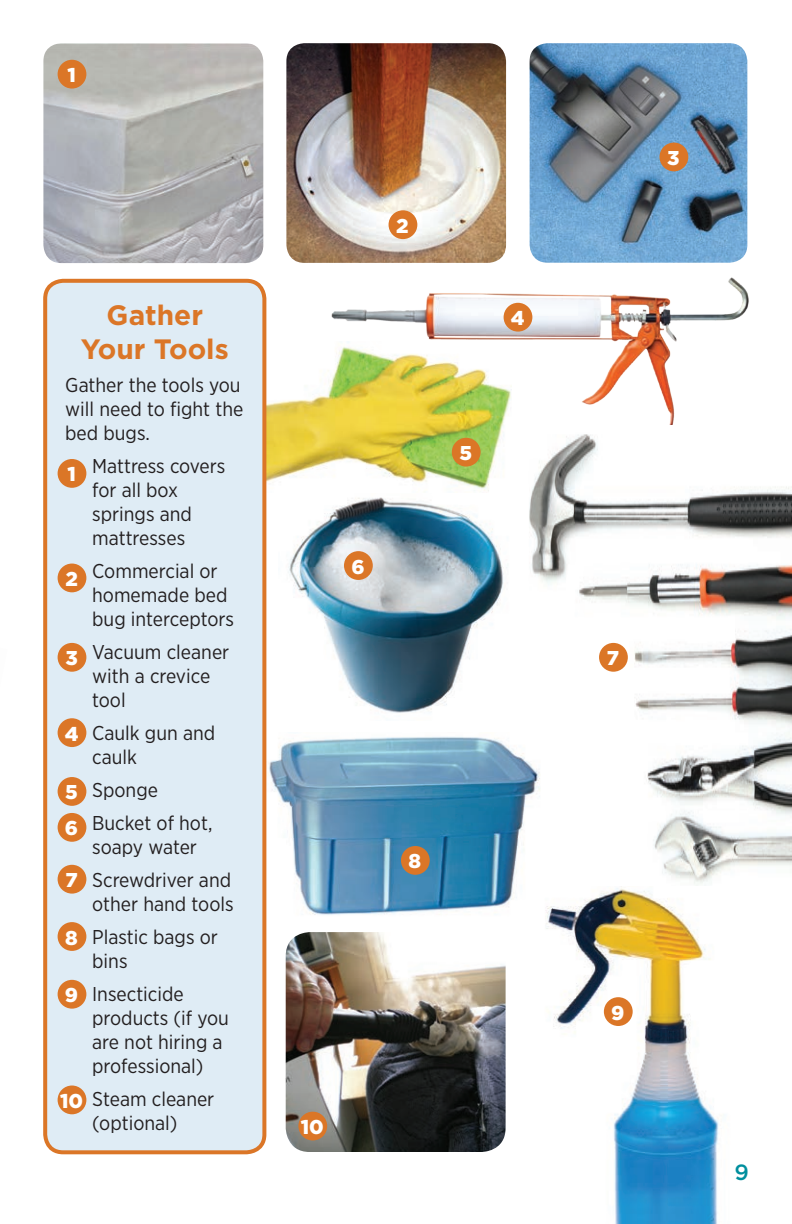
<style>
.page{position:relative;width:792px;height:1224px;background:#fff}
.page>*{position:absolute;margin:0;border:0;box-sizing:border-box;transform-origin:0 0}
.Gotham_Subhead_2{font:700 28px/33.6px "Gotham";color:#db7627;text-align:center}
.t1{font:500 22px "Gotham";color:#008f9e}
.Gotham_Narrow_Body_S{font:20px/24px "Gotham Narrow";color:#231f20}
.Subhead_1{font:900 20px "Gotham";color:#fff}
</style>
<div class="page">
<img style="left:331px;top:239px;width:418px;height:186px">
<img style="left:43px;top:43px;width:220px;height:220px">
<img style="left:286px;top:43px;width:220px;height:220px">
<img style="left:530px;top:43px;width:217px;height:220px">
<img style="left:529px;top:434px;width:263px;height:450px">
<img style="left:286px;top:932px;width:220px;height:220px">
<img style="left:546px;top:886px;width:173px;height:338px">
<img style="left:266px;top:732px;width:274px;height:184px">
<img style="left:288px;top:497px;width:219px;height:216px">
<img style="left:266px;top:342px;width:245px;height:151px">
<div style="left:45px;top:281px;width:219px;height:871px;background:#dfecf5;border-radius:18px"></div>
<div style="left:43px;top:279px;width:223px;height:875px;border:4px solid #db7627;border-radius:18px"></div>
<div style="left:58px;top:1086px;width:28px;height:28px;background:#db7627;border-radius:50%"></div>
<div style="left:298px;top:1112px;width:29px;height:28px;background:#db7627;border-radius:50%"></div>
<div style="left:58px;top:980px;width:28px;height:29px;background:#db7627;border-radius:50%"></div>
<div style="left:604px;top:997px;width:29px;height:29px;background:#db7627;border-radius:50%"></div>
<div style="left:58px;top:922px;width:28px;height:29px;background:#db7627;border-radius:50%"></div>
<div style="left:401px;top:846px;width:29px;height:29px;background:#db7627;border-radius:50%"></div>
<div style="left:58px;top:865px;width:28px;height:29px;background:#db7627;border-radius:50%"></div>
<div style="left:452px;top:438px;width:29px;height:29px;background:#db7627;border-radius:50%"></div>
<div style="left:344px;top:551px;width:29px;height:29px;background:#db7627;border-radius:50%"></div>
<div style="left:58px;top:813px;width:28px;height:29px;background:#db7627;border-radius:50%"></div>
<div style="left:58px;top:777px;width:28px;height:29px;background:#db7627;border-radius:50%"></div>
<div style="left:599px;top:643px;width:29px;height:29px;background:#db7627;border-radius:50%"></div>
<div style="left:58px;top:718px;width:28px;height:29px;background:#db7627;border-radius:50%"></div>
<div style="left:504px;top:303px;width:28px;height:29px;background:#db7627;border-radius:50%"></div>
<div style="left:58px;top:643px;width:28px;height:29px;background:#db7627;border-radius:50%"></div>
<div style="left:660px;top:143px;width:28px;height:28px;background:#db7627;border-radius:50%"></div>
<div style="left:389px;top:210px;width:28px;height:29px;background:#db7627;border-radius:50%"></div>
<div style="left:58px;top:564px;width:28px;height:28px;background:#db7627;border-radius:50%"></div>
<div style="left:58px;top:459px;width:28px;height:29px;background:#db7627;border-radius:50%"></div>
<div style="left:58px;top:60px;width:28px;height:29px;background:#db7627;border-radius:50%"></div>
<p class="Subhead_1" style="left:67px;top:61px;width:10px">1</p>
<p class="Gotham_Subhead_2" style="left:81px;top:298px;width:150px">Gather<br>Your Tools</p>
<p class="Gotham_Narrow_Body_S" style="left:65px;top:372px;width:180px">Gather the tools you will need to fight the bed bugs.</p>
<p class="Gotham_Narrow_Body_S" style="left:92px;top:453px;width:135px">Mattress covers for all box springs and mattresses</p>
<p class="Gotham_Narrow_Body_S" style="left:92px;top:558px;width:143px">Commercial or homemade bed bug interceptors</p>
<p class="Gotham_Narrow_Body_S" style="left:92px;top:639px;width:139px">Vacuum cleaner with a crevice tool</p>
<p class="Gotham_Narrow_Body_S" style="left:92px;top:720px;width:125px">Caulk gun and caulk</p>
<p class="Gotham_Narrow_Body_S" style="left:92px;top:777px;width:67px">Sponge</p>
<p class="Gotham_Narrow_Body_S" style="left:92px;top:810px;width:122px">Bucket of hot, soapy water</p>
<p class="Gotham_Narrow_Body_S" style="left:92px;top:867px;width:143px">Screwdriver and other hand tools</p>
<p class="Gotham_Narrow_Body_S" style="left:92px;top:924px;width:127px">Plastic bags or bins</p>
<p class="Gotham_Narrow_Body_S" style="left:92px;top:981px;width:138px">Insecticide products (if you are not hiring a professional)</p>
<p class="Gotham_Narrow_Body_S" style="left:92px;top:1086px;width:124px">Steam cleaner (optional)</p>
<p class="Subhead_1" style="left:67px;top:461px;width:10px">1</p>
<p class="Subhead_1" style="left:65px;top:565px;width:14px">2</p>
<p class="Subhead_1" style="left:65px;top:644px;width:14px">3</p>
<p class="Subhead_1" style="left:65px;top:720px;width:15px">4</p>
<p class="Subhead_1" style="left:65px;top:779px;width:14px">5</p>
<p class="Subhead_1" style="left:65px;top:814px;width:15px">6</p>
<p class="Subhead_1" style="left:65px;top:866px;width:14px">7</p>
<p class="Subhead_1" style="left:65px;top:924px;width:14px">8</p>
<p class="Subhead_1" style="left:65px;top:981px;width:15px">9</p>
<p class="Subhead_1" style="left:60px;top:1087px;width:25px">10</p>
<p class="Subhead_1" style="left:396px;top:212px;width:14px">2</p>
<p class="Subhead_1" style="left:351px;top:553px;width:15px">6</p>
<p class="Subhead_1" style="left:511px;top:304px;width:15px">4</p>
<p class="Subhead_1" style="left:460px;top:439px;width:14px">5</p>
<p class="Subhead_1" style="left:409px;top:848px;width:14px">8</p>
<p class="Subhead_1" style="left:301px;top:1113px;width:25px">10</p>
<p class="Subhead_1" style="left:667px;top:144px;width:14px">3</p>
<p class="Subhead_1" style="left:607px;top:644px;width:14px">7</p>
<p class="Subhead_1" style="left:611px;top:999px;width:15px">9</p>
<p class="t1" style="left:734px;top:1157px;width:16px">9</p>
</div>
